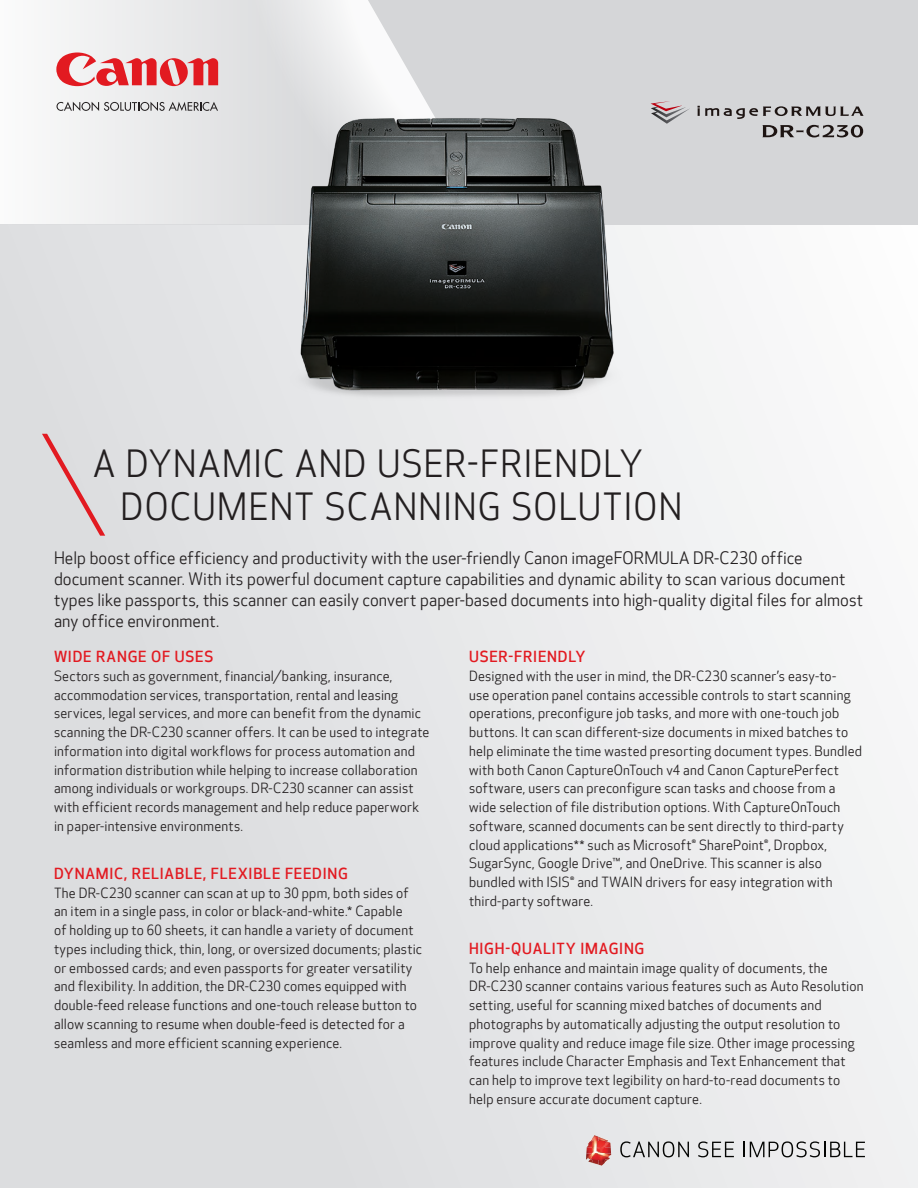
<style>
.page{position:relative;width:918px;height:1188px;background:#fff}
.page>*{position:absolute;margin:0;border:0;box-sizing:border-box;transform-origin:0 0}
.Cover_Headline_Full{font:36px/43.2px "Optic Sans 201";letter-spacing:.035em;color:#231f20}
.Body_Copy{font:16.5px/21px "Optic Sans 201";letter-spacing:.01em;color:#231f20}
.Copy_Subheads{font:500 15px "Optic Sans 301";letter-spacing:.05em;color:#e21a21}
.Body_Copy-2{font:13.5px/18.8px "Optic Sans 201";letter-spacing:.015em;color:#231f20}
.s1{font-family:"Arial"}
</style>
<div class="page">
<div style="left:0;top:225px;width:918px;height:963px;background:linear-gradient(to right,#d8d9dc,#f5f6f6)"></div>
<svg style="left:0;top:0;width:918px;height:225px;fill:#d5d6d8"></svg>
<svg style="left:164px;top:0;width:377px;height:225px;background:#e1e2e3"></svg>
<svg style="left:42px;top:434px;width:63px;height:102px;background:#dccdcf"></svg>
<img style="left:270px;top:74px;width:381px;height:355px">
<svg style="left:651px;top:106px;width:39px;height:18px"></svg>
<div style="left:670px;top:101px;width:12px;height:5px;background:#d5d6d8"></div>
<svg style="left:698px;top:106px;width:166px;height:13px;background:#a4a3a4"></svg>
<svg style="left:762px;top:125px;width:101px;height:12px"></svg>
<svg style="left:620px;top:1141px;width:69px;height:16px"></svg>
<svg style="left:698px;top:1141px;width:36px;height:16px"></svg>
<svg style="left:744px;top:1141px;width:121px;height:16px;background:#b3b3b4"></svg>
<svg style="left:586px;top:1135px;width:25px;height:31px"></svg>
<svg style="left:57px;top:102px;width:161px;height:9px"></svg>
<svg style="left:56px;top:53px;width:162px;height:33px"></svg>
<p class="Cover_Headline_Full" style="left:120px;top:443px;width:563px;text-indent:-27px">A DYNAMIC AND USER-FRIENDLY<br>DOCUMENT SCANNING SOLUTION</p>
<p class="Body_Copy" style="left:54px;top:548px;width:811px">Help boost office efficiency and productivity with the user-friendly Canon imageFORMULA DR-C230 office document scanner. With its powerful document capture capabilities and dynamic ability to scan various document types like passports, this scanner can easily convert paper-based documents into high-quality digital files for almost any office environment.</p>
<h1 class="Copy_Subheads" style="left:54px;top:648px;width:161px">WIDE RANGE OF USES</h1>
<p class="Body_Copy-2" style="left:54px;top:667px;width:377px">Sectors such as government, financial/banking, insurance, accommodation services, transportation, rental and leasing services, legal services, and more can benefit from the dynamic scanning the DR-C230 scanner offers. It can be used to integrate information into digital workflows for process automation and information distribution while helping to increase collaboration among individuals or workgroups. DR-C230 scanner can assist with efficient records management and help reduce paperwork in paper-intensive environments.</p>
<h1 class="Copy_Subheads" style="left:54px;top:865px;width:295px">DYNAMIC, RELIABLE, FLEXIBLE FEEDING</h1>
<p class="Body_Copy-2" style="left:54px;top:884px;width:370px">The DR-C230 scanner can scan at up to 30 ppm, both sides of an item in a single pass, in color or black-and-white.<span class="s1">*</span> Capable<br>of holding up to 60 sheets, it can handle a variety of document types including thick, thin, long, or oversized documents; plastic or embossed cards; and even passports for greater versatility and flexibility. In addition, the DR-C230 comes equipped with double-feed release functions and one-touch release button to allow scanning to resume when double-feed is detected for a seamless and more efficient scanning experience.</p>
<h1 class="Copy_Subheads" style="left:469px;top:648px;width:118px">USER-FRIENDLY</h1>
<p class="Body_Copy-2" style="left:469px;top:667px;width:395px">Designed with the user in mind, the DR-C230 scanner’s easy-to-<br>use operation panel contains accessible controls to start scanning operations, preconfigure job tasks, and more with one-touch job buttons. It can scan different-size documents in mixed batches to help eliminate the time wasted presorting document types. Bundled with both Canon CaptureOnTouch v4 and Canon CapturePerfect software, users can preconfigure scan tasks and choose from a wide selection of file distribution options. With CaptureOnTouch software, scanned documents can be sent directly to third-party cloud applications<span class="s1">**</span> such as Microsoft® SharePoint®, Dropbox, SugarSync, Google Drive™, and OneDrive. This scanner is also bundled with ISIS® and TWAIN drivers for easy integration with third-party software.</p>
<h1 class="Copy_Subheads" style="left:469px;top:940px;width:177px">HIGH-QUALITY IMAGING</h1>
<p class="Body_Copy-2" style="left:469px;top:959px;width:396px">To help enhance and maintain image quality of documents, the DR-C230 scanner contains various features such as Auto Resolution setting, useful for scanning mixed batches of documents and photographs by automatically adjusting the output resolution to improve quality and reduce image file size. Other image processing features include Character Emphasis and Text Enhancement that can help to improve text legibility on hard-to-read documents to help ensure accurate document capture.</p>
</div>
